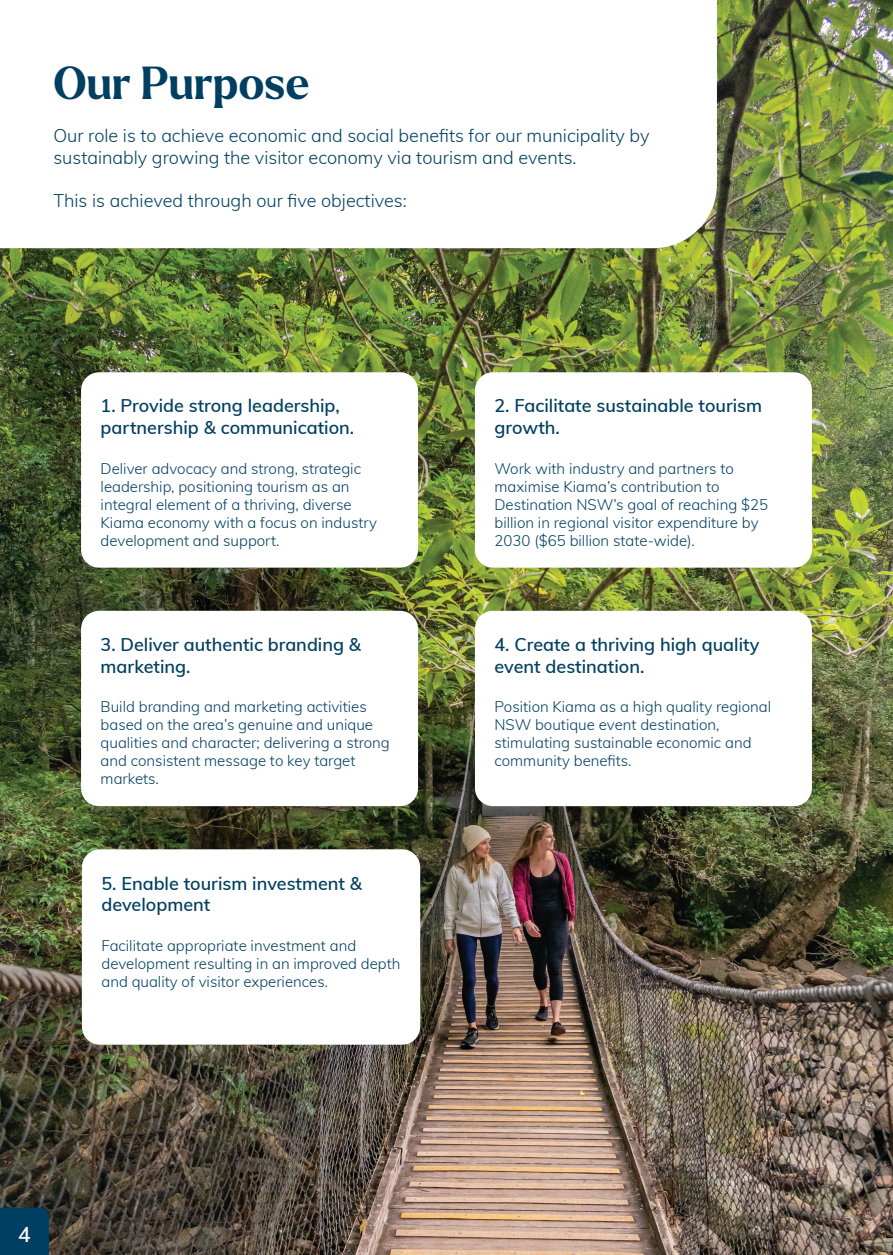
<style>
.page{position:relative;width:893px;height:1255px;background:#fff}
.page>*{position:absolute;margin:0;border:0;box-sizing:border-box;transform-origin:0 0}
.t1{font:700 45px "Larken";color:#003f61}
.t2{font:600 21px "Muli";color:#fff}
.t3{font:600 18px/21.6px "Muli";color:#003f61}
.t4{font:300 18px/21.6px "Muli";color:#003f61}
.t5{font:300 15px/18px "Muli";color:#003f61}
</style>
<div class="page">
<img style="left:0;top:0;width:893px;height:1254px">
<svg style="left:0;top:0;width:717px;height:248px"></svg>
<div style="left:0;top:1207px;width:49px;height:47px;background:#003f61"></div>
<div style="left:81px;top:372px;width:337px;height:195px;background:#fff;border-radius:18px"></div>
<div style="left:475px;top:372px;width:337px;height:195px;background:#fff;border-radius:18px"></div>
<div style="left:81px;top:610px;width:337px;height:196px;background:#fff;border-radius:18px"></div>
<div style="left:475px;top:610px;width:337px;height:196px;background:#fff;border-radius:18px"></div>
<div style="left:82px;top:849px;width:338px;height:195px;background:#fff;border-radius:18px"></div>
<p class="t1" style="left:53px;top:54px;width:258px">Our Purpose</p>
<p class="t4" style="left:53px;top:124px;width:598px">Our role is to achieve economic and social benefits for our municipality by sustainably growing the visitor economy via tourism and events.</p>
<p class="t4" style="left:53px;top:189px;width:355px">This is achieved through our five objectives:</p>
<p class="t3" style="left:101px;top:394px;width:255px">1. Provide strong leadership, partnership &amp; communication.</p>
<p class="t5" style="left:101px;top:458px;width:278px">Deliver advocacy and strong, strategic leadership, positioning tourism as an integral element of a thriving, diverse Kiama economy with a focus on industry development and support.</p>
<p class="t3" style="left:101px;top:632px;width:262px">3. Deliver authentic branding &amp; marketing.</p>
<p class="t5" style="left:101px;top:697px;width:291px">Build branding and marketing activities based on the area’s genuine and unique qualities and character; delivering a strong and consistent message to key target markets.</p>
<p class="t3" style="left:101px;top:871px;width:262px">5. Enable tourism investment &amp; development</p>
<p class="t5" style="left:101px;top:935px;width:301px">Facilitate appropriate investment and development resulting in an improved depth and quality of visitor experiences.</p>
<p class="t3" style="left:494px;top:394px;width:269px">2. Facilitate sustainable tourism growth.</p>
<p class="t5" style="left:494px;top:458px;width:275px">Work with industry and partners to maximise Kiama’s contribution to Destination NSW’s goal of reaching $25 billion in regional visitor expenditure by 2030 ($65 billion state-wide).</p>
<p class="t3" style="left:494px;top:632px;width:266px">4. Create a thriving high quality event destination.</p>
<p class="t5" style="left:494px;top:697px;width:278px">Position Kiama as a high quality regional NSW boutique event destination, stimulating sustainable economic and community benefits.</p>
<p class="t2" style="left:18px;top:1218px;width:14px">4</p>
</div>
